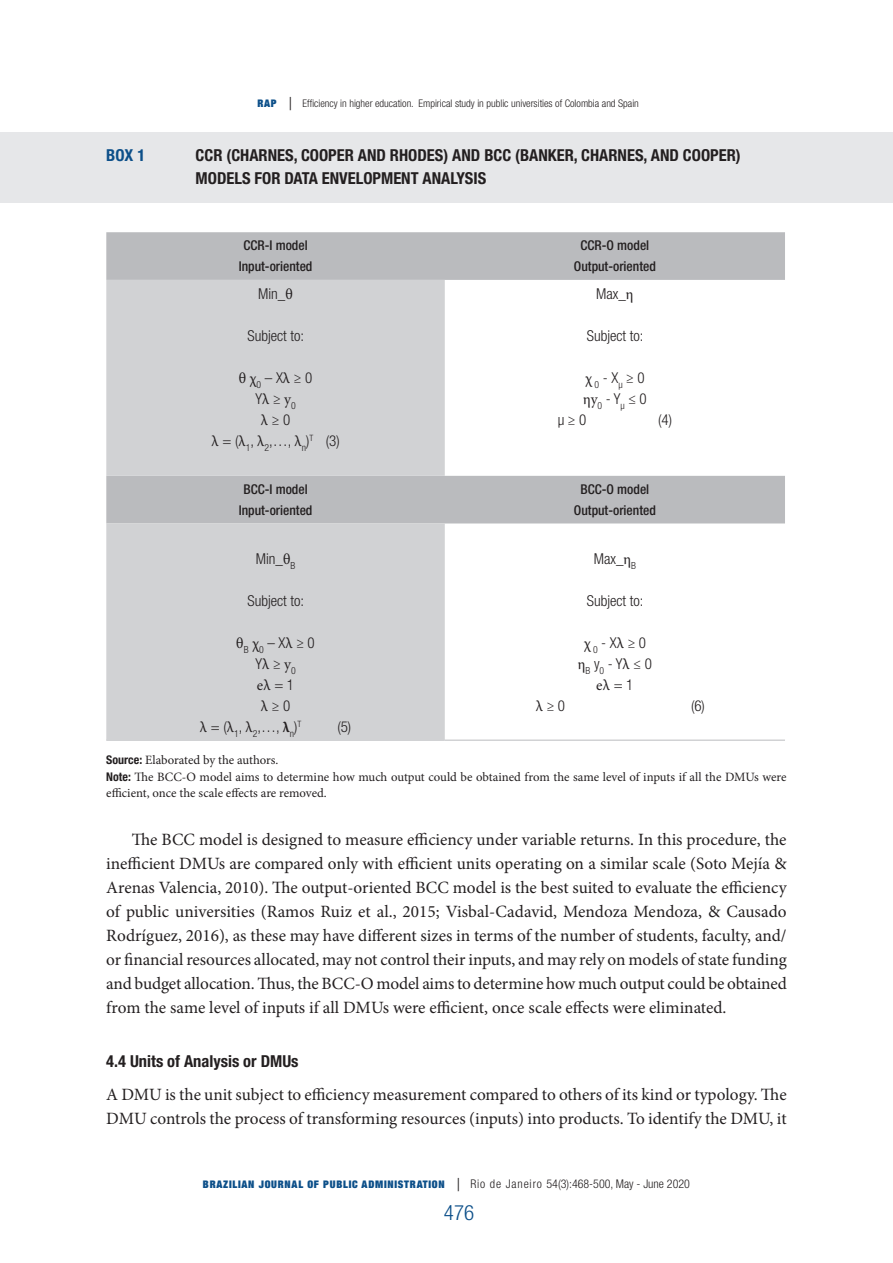
<style>
.page{position:relative;width:893px;height:1263px;background:#fff}
.page>*{position:absolute;margin:0;border:0;box-sizing:border-box;transform-origin:0 0}
.t1{font:300 condensed 21px "Helvetica Neue LT Std";color:#0c4f89}
.texto_3{font:17.25px/24px "Minion Pro";color:#231f20;text-align:justify}
.tit_tab{font:700 condensed 16.5px/23.1px "Helvetica Neue LT Std";color:#231f20}
.SUB2{font:700 condensed 16.5px "Helvetica Neue LT Std";color:#231f20}
.tit_tab-2{font:700 condensed 16.5px "Helvetica Neue LT Std";color:#0c4f89}
.TEXTO_TAB{font:300 condensed 15px "Helvetica Neue LT Std";color:#231f20}
.TEXTO_TAB-2{font:15px "Minion Pro";color:#231f20}
.GARGANTA{font:500 condensed 13.5px "Helvetica Neue LT Std";color:#231f20}
.fonte{font:12.75px/16.5px "Minion Pro";letter-spacing:-.005em;color:#231f20}
.t2{font:300 condensed 10.5px "Helvetica Neue LT Std";color:#231f20}
.t3{font:900 expanded 10.5px "Helvetica Neue";letter-spacing:.07em;color:#0c4f89}
.s1{font-family:"Helvetica Neue";font-weight:900;font-stretch:expanded;color:#0c4f89}
.s2{font-size:18px}
.s3{font-family:"Minion Pro";font-weight:400;font-stretch:normal}
.s4{font-family:"Helvetica Neue LT Std";font-weight:300;font-stretch:condensed}
.s5{font-family:"Minion Pro";font-weight:700}
.s6{font-family:"Helvetica Neue LT Std";font-weight:700;font-stretch:condensed;font-size:12px}
.s7{font-family:"Helvetica Neue LT Std";font-weight:300;font-stretch:condensed;font-size:18px;color:#231f20}
.s8{font-family:"Helvetica Neue LT Std";font-weight:300;font-stretch:condensed;font-size:12px;color:#231f20}
</style>
<div class="page">
<div style="left:0;top:132px;width:893px;height:71px;background:#e6e7e9"></div>
<svg style="left:106px;top:232px;width:679px;height:291px"></svg>
<svg style="left:106px;top:280px;width:339px;height:459px;fill:#d1d2d4"></svg>
<hr style="left:106px;top:739px;width:339px;height:2px;background:#d1d2d4">
<hr style="left:445px;top:739px;width:340px;height:2px;background:#d1d2d4">
<p class="t2" style="left:257px;top:98px;width:383px"><span class="s1">RAP</span> <span class="s2">|</span> Efficiency in higher education. Empirical study in public universities of Colombia and Spain</p>
<p class="tit_tab-2" style="left:106px;top:145px;width:41px">BOX 1</p>
<p class="tit_tab" style="left:196px;top:143px;width:547px">CCR (CHARNES, COOPER AND RHODES) AND BCC (BANKER, CHARNES, AND COOPER)<br>MODELS FOR DATA ENVELOPMENT ANALYSIS</p>
<p class="GARGANTA" style="left:243px;top:238px;width:66px">CCR-I model</p>
<p class="GARGANTA" style="left:239px;top:259px;width:75px">Input-oriented</p>
<p class="TEXTO_TAB" style="left:258px;top:285px;width:36px">Min_<span class="s3">θ</span></p>
<p class="TEXTO_TAB" style="left:248px;top:327px;width:58px">Subject to:</p>
<p class="TEXTO_TAB" style="left:239px;top:369px;width:75px"><span class="s3">θ χ</span><sub>0</sub> – X<span class="s3">λ</span> ≥ 0</p>
<p class="TEXTO_TAB" style="left:255px;top:390px;width:42px">Y<span class="s3">λ</span> ≥ <span class="s3">у</span><sub>0</sub></p>
<p class="TEXTO_TAB" style="left:261px;top:411px;width:31px"><span class="s3">λ</span> ≥ 0</p>
<p class="TEXTO_TAB" style="left:211px;top:432px;width:130px"><span class="s3">λ</span> = (<span class="s3">λ</span><sub>1</sub>, <span class="s3">λ</span><sub>2</sub>,…, <span class="s3">λ</span><sub>n</sub>)<sup>T</sup> (3)</p>
<p class="GARGANTA" style="left:243px;top:481px;width:66px">BCC-I model</p>
<p class="GARGANTA" style="left:239px;top:502px;width:75px">Input-oriented</p>
<p class="TEXTO_TAB" style="left:256px;top:550px;width:41px">Min_<span class="s3">θ</span><sub>B</sub></p>
<p class="TEXTO_TAB" style="left:248px;top:592px;width:58px">Subject to:</p>
<p class="TEXTO_TAB" style="left:236px;top:634px;width:80px"><span class="s3">θ</span><sub>B</sub> <span class="s3">χ</span><sub>0</sub> – X<span class="s3">λ</span> ≥ 0</p>
<p class="TEXTO_TAB" style="left:255px;top:655px;width:42px">Y<span class="s3">λ</span> ≥ <span class="s3">у</span><sub>0</sub></p>
<p class="TEXTO_TAB-2" style="left:257px;top:675px;width:39px">еλ <span class="s4">= 1</span></p>
<p class="TEXTO_TAB" style="left:261px;top:697px;width:31px"><span class="s3">λ</span> ≥ 0</p>
<p class="TEXTO_TAB" style="left:200px;top:718px;width:103px"><span class="s3">λ</span> = (<span class="s3">λ</span><sub>1</sub>, <span class="s3">λ</span><sub>2</sub>,…, <span class="s5">λ</span><sub>n</sub>)<sup>T</sup></p>
<p class="TEXTO_TAB" style="left:337px;top:718px;width:15px">(5)</p>
<p class="GARGANTA" style="left:580px;top:238px;width:70px">CCR-O model</p>
<p class="GARGANTA" style="left:574px;top:259px;width:83px">Output-oriented</p>
<p class="TEXTO_TAB" style="left:596px;top:285px;width:39px">Max_<span class="s3">η</span></p>
<p class="TEXTO_TAB" style="left:587px;top:327px;width:58px">Subject to:</p>
<p class="TEXTO_TAB" style="left:585px;top:369px;width:61px"><span class="s3">χ</span> <sub>0</sub> - X<sub>µ</sub> ≥ 0</p>
<p class="TEXTO_TAB" style="left:583px;top:390px;width:65px"><span class="s3">ηу</span><sub>0</sub> - Y<sub>µ</sub> ≤ 0</p>
<p class="TEXTO_TAB" style="left:558px;top:411px;width:30px">µ ≥ 0</p>
<p class="TEXTO_TAB" style="left:658px;top:411px;width:15px">(4)</p>
<p class="GARGANTA" style="left:580px;top:481px;width:70px">BCC-O model</p>
<p class="GARGANTA" style="left:574px;top:502px;width:83px">Output-oriented</p>
<p class="TEXTO_TAB" style="left:594px;top:550px;width:44px">Max_<span class="s3">η</span><sub>B</sub></p>
<p class="TEXTO_TAB" style="left:587px;top:592px;width:58px">Subject to:</p>
<p class="TEXTO_TAB" style="left:584px;top:634px;width:64px"><span class="s3">χ</span> <sub>0</sub> - X<span class="s3">λ</span> ≥ 0</p>
<p class="TEXTO_TAB" style="left:578px;top:655px;width:75px"><span class="s3">η</span><sub>B</sub> y<sub>0</sub> - Y<span class="s3">λ</span> ≤ 0</p>
<p class="TEXTO_TAB-2" style="left:596px;top:675px;width:39px">еλ <span class="s4">= 1</span></p>
<p class="TEXTO_TAB" style="left:536px;top:697px;width:31px"><span class="s3">λ</span> ≥ 0</p>
<p class="TEXTO_TAB" style="left:691px;top:697px;width:15px">(6)</p>
<p class="fonte" style="left:106px;top:752px;width:174px"><span class="s6">Source:</span> Elaborated by the authors.</p>
<p class="fonte" style="left:106px;top:768px;width:682px"><span class="s6">Note:</span> The BCC-O model aims to determine how much output could be obtained from the same level of inputs if all the DMUs were efficient, once the scale effects are removed.</p>
<p class="texto_3" style="left:106px;top:828px;width:682px;text-indent:26px">The BCC model is designed to measure efficiency under variable returns. In this procedure, the inefficient DMUs are compared only with efficient units operating on a similar scale (Soto Mejía &amp; Arenas Valencia, 2010). The output-oriented BCC model is the best suited to evaluate the efficiency of public universities (Ramos Ruiz et al., 2015; Visbal-Cadavid, Mendoza Mendoza, &amp; Causado Rodríguez, 2016), as these may have different sizes in terms of the number of students, faculty, and/ or financial resources allocated, may not control their inputs, and may rely on models of state funding and budget allocation. Thus, the BCC-O model aims to determine how much output could be obtained from the same level of inputs if all DMUs were efficient, once scale effects were eliminated.</p>
<p class="SUB2" style="left:106px;top:1051px;width:194px">4.4 Units of Analysis or DMUs</p>
<p class="texto_3" style="left:106px;top:1082px;width:682px">A DMU is the unit subject to efficiency measurement compared to others of its kind or typology. The<br>DMU controls the process of transforming resources (inputs) into products. To identify the DMU, it</p>
<p class="t3" style="left:203px;top:1177px;width:488px">BRAZILIAN JOURNAL OF PUBLIC ADMINISTRATION <span class="s7">|</span> <span class="s8">Rio de Janeiro 54(3):468-500, May - June 2020</span></p>
<p class="t1" style="left:444px;top:1200px;width:32px">476</p>
</div>
